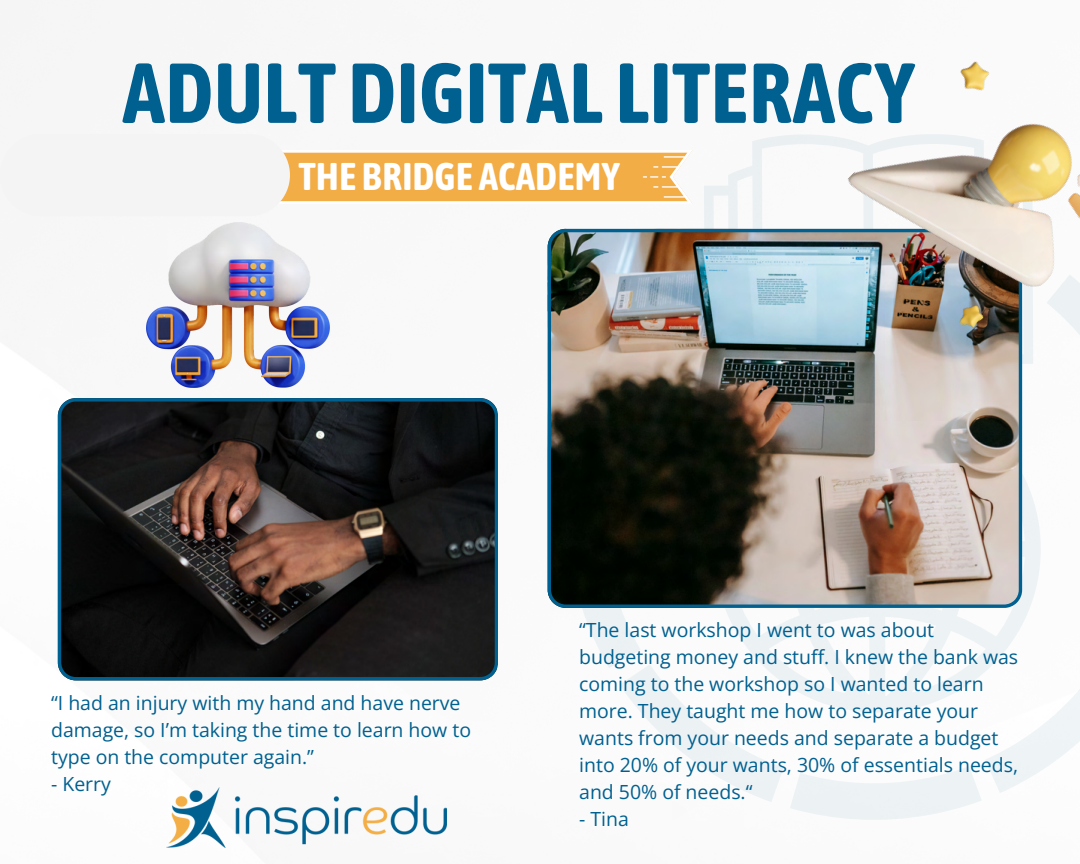
<style>
.page{position:relative;width:1080px;height:864px;background:#fff}
.page>*{position:absolute;margin:0;border:0;box-sizing:border-box;transform-origin:0 0}
.t1{font:700 84.75px "Asap Condensed";color:#006090}
.t2{font:700 38.55px "Asap Condensed";color:#fff}
.t3{font:19.5px/27px "Open Sans";color:#006090}
</style>
<div class="page">
<svg style="left:784px;top:385px;width:257px;height:302px"></svg>
<svg style="left:704px;top:134px;width:329px;height:231px"></svg>
<svg style="left:790px;top:646px;width:290px;height:174px"></svg>
<svg style="left:280px;top:150px;width:413px;height:54px;background:#f3b85f"></svg>
<div style="left:0;top:134px;width:290px;height:82px;background:#f4f4f4;border-radius:41px"></div>
<img style="left:548px;top:229px;width:474px;height:379px">
<svg style="left:58px;top:398px;width:440px;height:282px;background:#232121"></svg>
<img style="left:832px;top:61px;width:248px;height:284px">
<img style="left:146px;top:223px;width:184px;height:164px">
<svg style="left:565px;top:481px;width:219px;height:321px"></svg>
<img style="left:166px;top:788px;width:280px;height:60px">
<p class="t1" style="left:122px;top:44px;width:794px">ADULT DIGITAL LITERACY</p>
<p class="t2" style="left:298px;top:154px;width:323px">THE BRIDGE ACADEMY</p>
<p class="t3" style="left:51px;top:689px;width:421px">“I had an injury with my hand and have nerve damage, so I’m taking the time to learn how to type on the computer again.”</p>
<p class="t3" style="left:51px;top:770px;width:61px">- Kerry</p>
<p class="t3" style="left:579px;top:616px;width:441px">“The last workshop I went to was about budgeting money and stuff. I knew the bank was coming to the workshop so I wanted to learn more. They taught me how to separate your wants from your needs and separate a budget into 20% of your wants, 30% of essentials needs, and 50% of needs.“</p>
<p class="t3" style="left:579px;top:805px;width:51px">- Tina</p>
</div>
